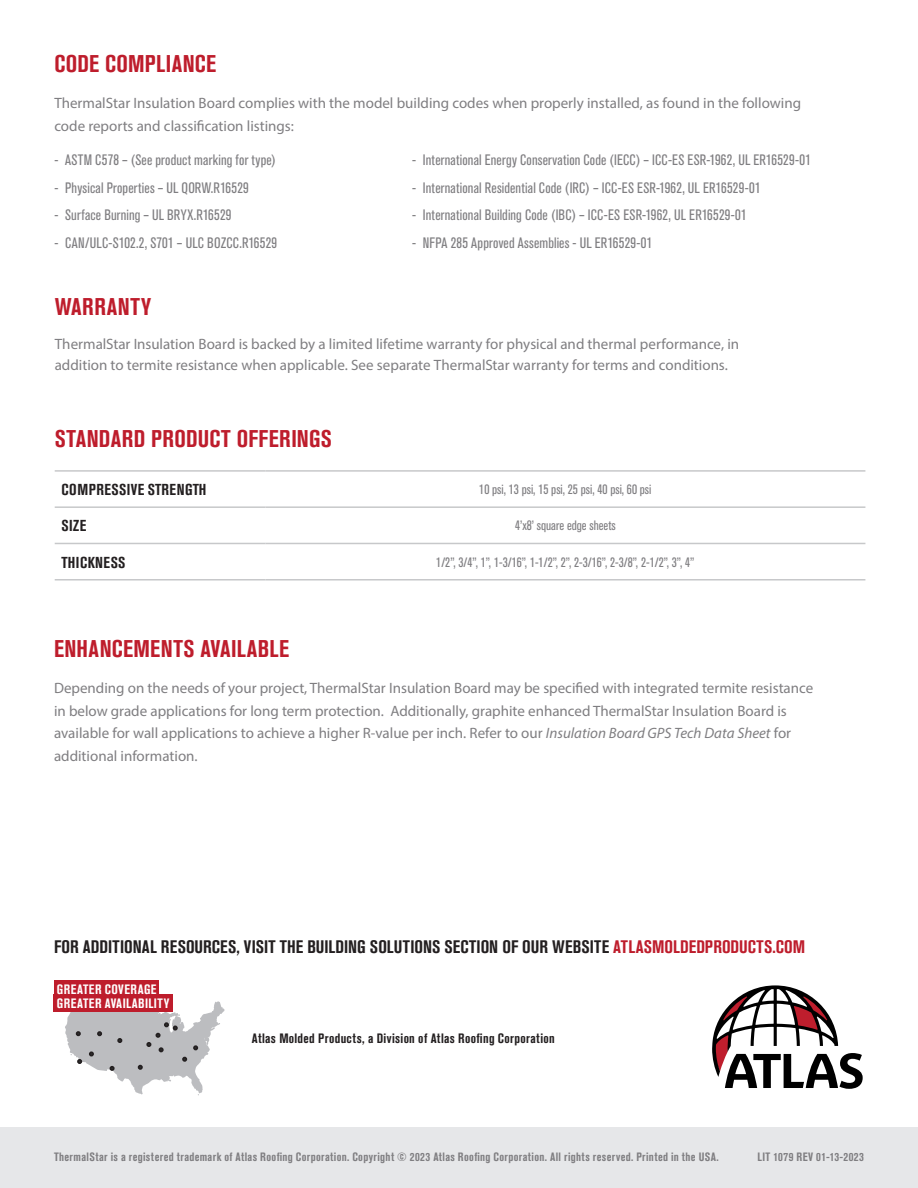
<style>
.page{position:relative;width:918px;height:1188px;background:#fff}
.page>*{position:absolute;margin:0;border:0;box-sizing:border-box;transform-origin:0 0}
.Body_Copy{font:700 condensed 24px "Akzidenz Grotesk BE";letter-spacing:.02em;color:#be1d2c}
.Subhead{font:700 condensed 24px "Akzidenz Grotesk BE";letter-spacing:.015em;color:#be1d2c}
.Chart_Headline{font:700 condensed 18px "Akzidenz Grotesk BE";letter-spacing:.005em;color:#231f20}
.Chart_Headline-2{font:700 condensed 15.75px "Akzidenz Grotesk BE";letter-spacing:.035em;color:#231f20}
.Body_Copy-2{font:15px/22.5px "Myriad Pro";color:#7f7e81}
.t1{font:condensed 15px "Akzidenz Grotesk BE";letter-spacing:.01em;color:#7f7e81}
.List{font:15px/21px "Myriad Pro";color:#7f7e81}
.Chart_Body{font:condensed 13.5px "Akzidenz Grotesk BE";color:#7f7e81}
.t2{font:700 condensed 13.5px "Akzidenz Grotesk BE";letter-spacing:.025em;color:#231f20}
.Headline{font:700 condensed 13.5px/13.8px "Akzidenz Grotesk BE";letter-spacing:.035em;color:#fff}
.Legal{font:700 condensed 12px "Akzidenz Grotesk BE";letter-spacing:.03em;color:#7f7e81}
.s1{font-style:italic}
.s2{color:#be1d2c}
</style>
<div class="page">
<hr style="left:55px;top:470px;width:210px;height:2px;background:#c7c8ca">
<hr style="left:265px;top:470px;width:600px;height:2px;background:#c7c8ca">
<hr style="left:55px;top:506px;width:210px;height:2px;background:#c7c8ca">
<hr style="left:265px;top:506px;width:600px;height:2px;background:#c7c8ca">
<hr style="left:55px;top:543px;width:210px;height:1px;background:#c7c8ca">
<hr style="left:265px;top:543px;width:600px;height:1px;background:#c7c8ca">
<hr style="left:55px;top:579px;width:210px;height:2px;background:#c7c8ca">
<hr style="left:265px;top:579px;width:600px;height:2px;background:#c7c8ca">
<div style="left:0;top:1127px;width:918px;height:61px;background:#e6e7e9"></div>
<svg style="left:65px;top:1001px;width:160px;height:94px"></svg>
<div style="left:54px;top:980px;width:104px;height:17px;background:#be1d2c"></div>
<div style="left:54px;top:994px;width:119px;height:18px;background:#be1d2c"></div>
<svg style="left:712px;top:985px;width:151px;height:104px"></svg>
<p class="Body_Copy" style="left:54px;top:50px;width:163px">CODE COMPLIANCE</p>
<p class="Body_Copy-2" style="left:54px;top:91px;width:748px">ThermalStar Insulation Board complies with the model building codes when properly installed, as found in the following code reports and classification listings:</p>
<p class="t1" style="left:412px;top:151px;width:400px">- International Energy Conservation Code (IECC) – ICC-ES ESR-1962, UL ER16529-01</p>
<p class="t1" style="left:412px;top:179px;width:350px">- International Residential Code (IRC) – ICC-ES ESR-1962, UL ER16529-01</p>
<p class="t1" style="left:412px;top:207px;width:336px">- International Building Code (IBC) – ICC-ES ESR-1962, UL ER16529-01</p>
<p class="t1" style="left:412px;top:235px;width:242px">- NFPA 285 Approved Assemblies - UL ER16529-01</p>
<p class="t1" style="left:54px;top:151px;width:223px">- ASTM C578 – (See product marking for type)</p>
<p class="t1" style="left:54px;top:179px;width:196px">- Physical Properties – UL QORW.R16529</p>
<p class="t1" style="left:54px;top:207px;width:179px">- Surface Burning – UL BRYX.R16529</p>
<p class="t1" style="left:54px;top:235px;width:224px">- CAN/ULC-S102.2, S701 – ULC BOZCC.R16529</p>
<p class="Body_Copy" style="left:55px;top:293px;width:98px">WARRANTY</p>
<p class="List" style="left:55px;top:333px;width:686px">ThermalStar Insulation Board is backed by a limited lifetime warranty for physical and thermal performance, in addition to termite resistance when applicable. See separate ThermalStar warranty for terms and conditions.</p>
<p class="Subhead" style="left:55px;top:425px;width:279px">STANDARD PRODUCT OFFERINGS</p>
<p class="Chart_Headline-2" style="left:61px;top:480px;width:147px">COMPRESSIVE STRENGTH</p>
<p class="Chart_Body" style="left:479px;top:482px;width:174px">10 psi, 13 psi, 15 psi, 25 psi, 40 psi, 60 psi</p>
<p class="Chart_Headline-2" style="left:61px;top:517px;width:26px">SIZE</p>
<p class="Chart_Body" style="left:515px;top:518px;width:102px">4’x8’ square edge sheets</p>
<p class="Chart_Headline-2" style="left:61px;top:553px;width:66px">THICKNESS</p>
<p class="Chart_Body" style="left:436px;top:554px;width:260px">1/2”, 3/4”, 1”, 1-3/16”, 1-1/2”, 2”, 2-3/16”, 2-3/8”, 2-1/2”, 3”, 4”</p>
<p class="Body_Copy" style="left:54px;top:635px;width:237px">ENHANCEMENTS AVAILABLE</p>
<p class="Body_Copy-2" style="left:54px;top:677px;width:761px">Depending on the needs of your project, ThermalStar Insulation Board may be specified with integrated termite resistance in below grade applications for long term protection. Additionally, graphite enhanced ThermalStar Insulation Board is available for wall applications to achieve a higher R-value per inch. Refer to our <span class="s1">Insulation Board GPS Tech Data Sheet</span> for additional information.</p>
<p class="Chart_Headline" style="left:54px;top:936px;width:753px">FOR ADDITIONAL RESOURCES, VISIT THE BUILDING SOLUTIONS SECTION OF OUR WEBSITE <span class="s2">ATLASMOLDEDPRODUCTS.COM</span></p>
<p class="Headline" style="left:57px;top:982px;width:114px">GREATER COVERAGE<br>GREATER AVAILABILITY</p>
<p class="t2" style="left:252px;top:1030px;width:304px">Atlas Molded Products, a Division of Atlas Roofing Corporation</p>
<p class="Legal" style="left:54px;top:1150px;width:666px">ThermalStar is a registered trademark of Atlas Roofing Corporation. Copyright © 2023 Atlas Roofing Corporation. All rights reserved. Printed in the USA.</p>
<p class="Legal" style="left:757px;top:1150px;width:108px">LIT 1079 REV 01-13-2023</p>
</div>
